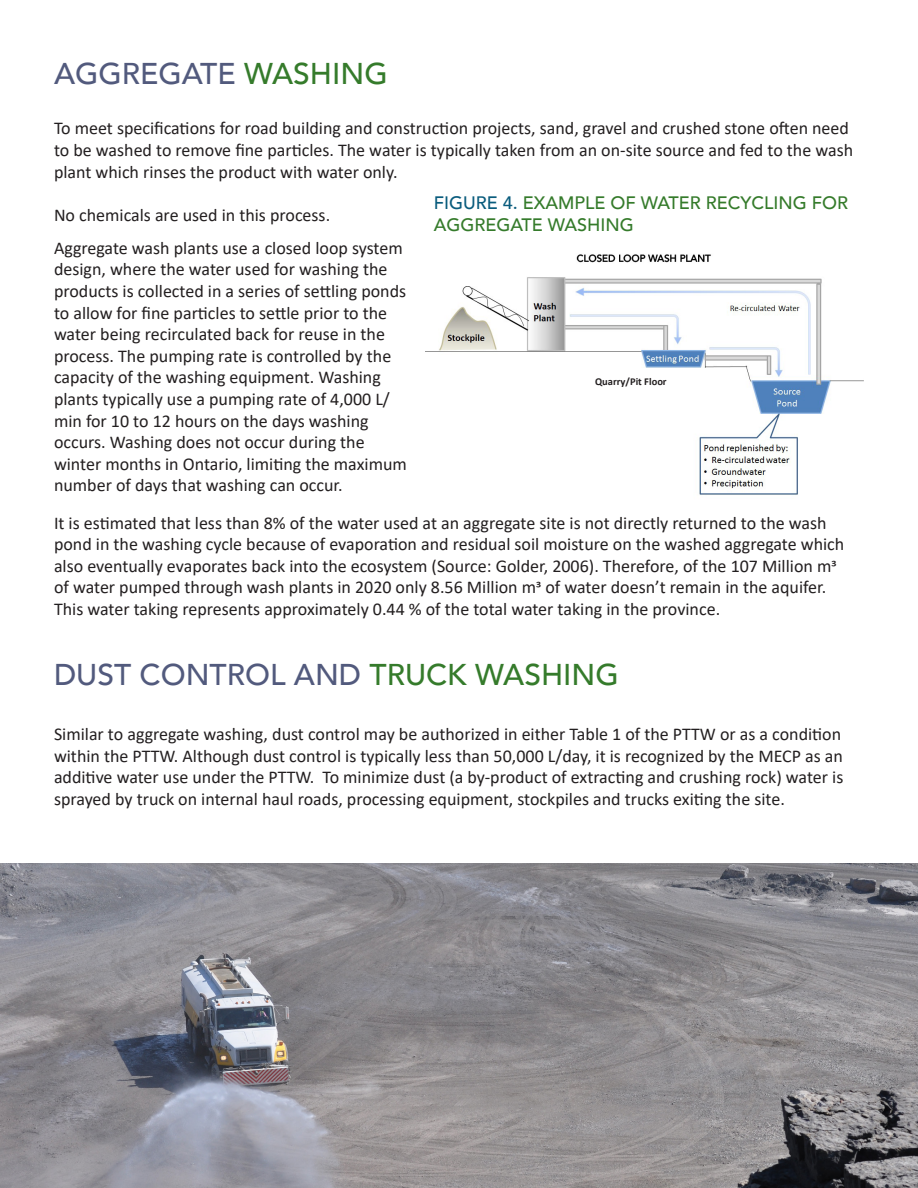
<style>
.page{position:relative;width:918px;height:1188px;background:#fff}
.page>*{position:absolute;margin:0;border:0;box-sizing:border-box;transform-origin:0 0}
.t1{font:500 30px "Avenir";color:#525a7d}
.t2{font:18px/21.6px "Calibri";color:#231f20}
.t3{font:500 18px/21.6px "Avenir";color:#357b2b}
.t4{font:700 10.5px "Calibri";color:#231f20}
.s1{color:#357b2b}
.s2{color:#0a5c7d}
</style>
<div class="page">
<img style="left:0;top:863px;width:918px;height:325px">
<img style="left:426px;top:254px;width:438px;height:241px">
<div style="left:561px;top:370px;width:92px;height:26px;background:#fff"></div>
<p class="t1" style="left:54px;top:48px;width:335px">AGGREGATE <span class="s1">WASHING</span></p>
<p class="t2" style="left:54px;top:117px;width:801px">To meet specifications for road building and construction projects, sand, gravel and crushed stone often need to be washed to remove fine particles. The water is typically taken from an on-site source and fed to the wash plant which rinses the product with water only.</p>
<p class="t2" style="left:54px;top:203px;width:278px">No chemicals are used in this process.</p>
<p class="t3" style="left:434px;top:191px;width:416px"><span class="s2">FIGURE 4.</span> EXAMPLE OF WATER RECYCLING FOR<br>AGGREGATE WASHING</p>
<p class="t2" style="left:54px;top:237px;width:354px">Aggregate wash plants use a closed loop system design, where the water used for washing the products is collected in a series of settling ponds to allow for fine particles to settle prior to the water being recirculated back for reuse in the process. The pumping rate is controlled by the capacity of the washing equipment. Washing plants typically use a pumping rate of 4,000 L/ min for 10 to 12 hours on the days washing occurs. Washing does not occur during the winter months in Ontario, limiting the maximum number of days that washing can occur.</p>
<p class="t4" style="left:595px;top:374px;width:73px">Quarry/Pit Floor</p>
<p class="t2" style="left:54px;top:511px;width:774px">It is estimated that less than 8% of the water used at an aggregate site is not directly returned to the wash</p>
<p class="t2" style="left:54px;top:533px;width:792px">pond in the washing cycle because of evaporation and residual soil moisture on the washed aggregate which</p>
<p class="t2" style="left:54px;top:555px;width:784px">also eventually evaporates back into the ecosystem (Source: Golder, 2006). Therefore, of the 107 Million m3</p>
<p class="t2" style="left:54px;top:576px;width:774px">of water pumped through wash plants in 2020 only 8.56 Million m3 of water doesn’t remain in the aquifer.</p>
<p class="t2" style="left:54px;top:598px;width:668px">This water taking represents approximately 0.44 % of the total water taking in the province.</p>
<p class="t1" style="left:54px;top:649px;width:566px">DUST CONTROL AND <span class="s1">TRUCK WASHING</span></p>
<p class="t2" style="left:54px;top:723px;width:791px">Similar to aggregate washing, dust control may be authorized in either Table 1 of the PTTW or as a condition within the PTTW. Although dust control is typically less than 50,000 L/day, it is recognized by the MECP as an additive water use under the PTTW. To minimize dust (a by-product of extracting and crushing rock) water is sprayed by truck on internal haul roads, processing equipment, stockpiles and trucks exiting the site.</p>
</div>
